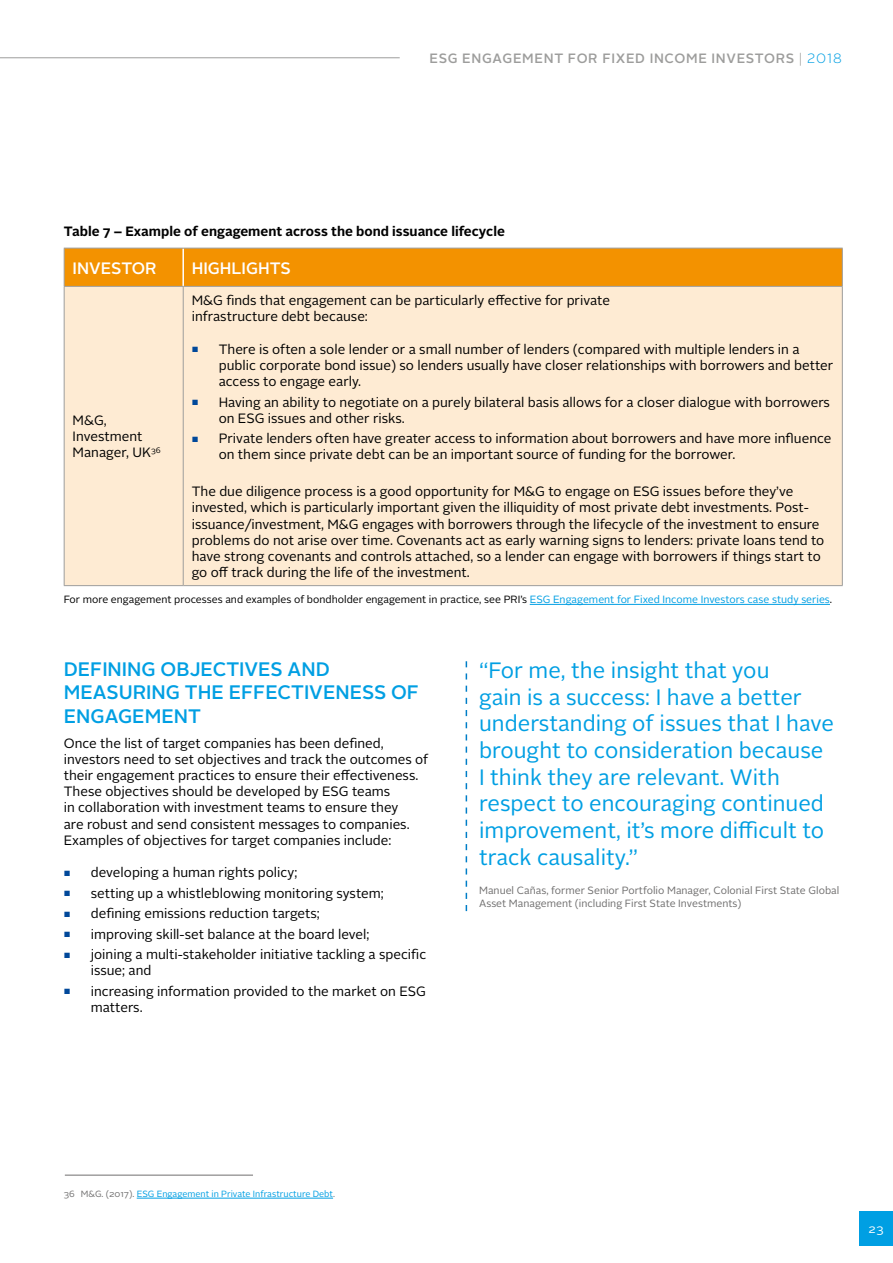
<style>
.page{position:relative;width:893px;height:1263px;background:#fff}
.page>*{position:absolute;margin:0;border:0;box-sizing:border-box;transform-origin:0 0}
.t1{font:22.2px/26.7px "Alright Sans";color:#009fe3}
.t2{font:500 19.5px/23.4px "Alright Sans";color:#009fe3}
.t3{font:500 16.5px "Alright Sans";color:#fff}
.t4{font:13.5px/16.2px "Alright Sans";color:#000}
.t5{font:700 13.5px "Alright Sans";color:#000}
.t6{font:500 13.5px "Alright Sans";letter-spacing:.05em;color:#9d9d9c}
.t7{font:12px "Alright Sans";color:#fff}
.t8{font:10.5px "Alright Sans";color:#000}
.t9{font:10.5px/12.6px "Alright Sans";color:#706f6f}
.t10{font:9px "Alright Sans";color:#009fe3}
.s1{font-weight:300}
.s2{font-weight:300;color:#009fe3}
.s3{font-size:7.5px;color:#00489a}
.s4{color:#009fe3}
.s5{color:#706f6f}
</style>
<div class="page">
<div style="left:859px;top:1212px;width:34px;height:34px;background:#009fe3"></div>
<hr style="left:0;top:57px;width:400px;height:1px;background:#9d9d9c">
<div style="left:65px;top:249px;width:777px;height:37px;background:#f39200"></div>
<div style="left:65px;top:287px;width:777px;height:298px;background:#feebd3"></div>
<hr style="left:64px;top:287px;width:1px;height:298px;background:#9d9d9c">
<hr style="left:183px;top:287px;width:1px;height:298px;background:#9d9d9c">
<hr style="left:842px;top:287px;width:1px;height:298px;background:#9d9d9c">
<hr style="left:182px;top:248px;width:2px;height:38px;background:#fff">
<hr style="left:64px;top:248px;width:119px;height:1px;background:#9d9d9c">
<hr style="left:183px;top:248px;width:660px;height:1px;background:#9d9d9c">
<hr style="left:842px;top:248px;width:1px;height:38px;background:#9d9d9c">
<hr style="left:64px;top:286px;width:119px;height:1px;background:#9d9d9c">
<hr style="left:183px;top:286px;width:660px;height:1px;background:#9d9d9c">
<hr style="left:64px;top:585px;width:119px;height:1px;background:#9d9d9c">
<hr style="left:183px;top:585px;width:660px;height:1px;background:#9d9d9c">
<hr style="left:64px;top:248px;width:1px;height:38px;background:#9d9d9c">
<hr style="left:530px;top:604px;width:300px;height:1px;background:#009fe3">
<hr style="left:137px;top:1198px;width:196px;height:1px;background:#009fe3">
<hr style="left:65px;top:1175px;width:188px;height:1px;background:#706f6f">
<svg style="left:466px;top:661px;width:1px;height:250px"></svg>
<p class="t6" style="left:429px;top:49px;width:414px">ESG ENGAGEMENT FOR FIXED INCOME INVESTORS <span class="s1">|</span> <span class="s2">2018</span></p>
<p class="t5" style="left:64px;top:222px;width:443px">Table 7 – Example of engagement across the bond issuance lifecycle</p>
<p class="t3" style="left:73px;top:256px;width:86px">INVESTOR</p>
<p class="t3" style="left:192px;top:256px;width:101px">HIGHLIGHTS</p>
<p class="t4" style="left:192px;top:293px;width:420px">M&amp;G finds that engagement can be particularly effective for private infrastructure debt because:</p>
<p class="t4" style="left:219px;top:341px;width:616px;text-indent:-27px"><span class="s3">■</span> There is often a sole lender or a small number of lenders (compared with multiple lenders in a public corporate bond issue) so lenders usually have closer relationships with borrowers and better access to engage early.</p>
<p class="t4" style="left:219px;top:394px;width:613px;text-indent:-27px"><span class="s3">■</span> Having an ability to negotiate on a purely bilateral basis allows for a closer dialogue with borrowers on ESG issues and other risks.</p>
<p class="t4" style="left:219px;top:431px;width:614px;text-indent:-27px"><span class="s3">■</span> Private lenders often have greater access to information about borrowers and have more influence on them since private debt can be an important source of funding for the borrower.</p>
<p class="t4" style="left:192px;top:483px;width:634px">The due diligence process is a good opportunity for M&amp;G to engage on ESG issues before they’ve invested, which is particularly important given the illiquidity of most private debt investments. Post&shy;issuance/investment, M&amp;G engages with borrowers through the lifecycle of the investment to ensure problems do not arise over time. Covenants act as early warning signs to lenders: private loans tend to have strong covenants and controls attached, so a lender can engage with borrowers if things start to go off track during the life of the investment.</p>
<p class="t8" style="left:64px;top:592px;width:770px">For more engagement processes and examples of bondholder engagement in practice, see PRI’s <span class="s4">ESG Engagement for Fixed Income Investors case study series</span>.</p>
<p class="t4" style="left:73px;top:412px;width:89px">M&amp;G,<br>Investment<br>Manager, UK<sup>36</sup></p>
<h2 class="t2" style="left:64px;top:658px;width:357px">DEFINING OBJECTIVES AND<br>MEASURING THE EFFECTIVENESS OF<br>ENGAGEMENT</h2>
<p class="t4" style="left:64px;top:735px;width:366px">Once the list of target companies has been defined, investors need to set objectives and track the outcomes of their engagement practices to ensure their effectiveness.<br>These objectives should be developed by ESG teams<br>in collaboration with investment teams to ensure they<br>are robust and send consistent messages to companies.<br>Examples of objectives for target companies include:</p>
<p class="t4" style="left:64px;top:865px;width:235px"><span class="s3">■</span> developing a human rights policy;</p>
<p class="t4" style="left:64px;top:885px;width:322px"><span class="s3">■</span> setting up a whistleblowing monitoring system;</p>
<p class="t4" style="left:64px;top:905px;width:258px"><span class="s3">■</span> defining emissions reduction targets;</p>
<p class="t4" style="left:64px;top:926px;width:307px"><span class="s3">■</span> improving skill-set balance at the board level;</p>
<p class="t4" style="left:91px;top:946px;width:337px;text-indent:-27px"><span class="s3">■</span> joining a multi-stakeholder initiative tackling a specific issue; and</p>
<p class="t4" style="left:91px;top:983px;width:337px;text-indent:-27px"><span class="s3">■</span> increasing information provided to the market on ESG matters.</p>
<p class="t1" style="left:479px;top:657px;width:356px">“For me, the insight that you<br>gain is a success: I have a better understanding of issues that I have brought to consideration because<br>I think they are relevant. With respect to encouraging continued improvement, it’s more difficult to track causality.”</p>
<p class="t9" style="left:479px;top:884px;width:362px">Manuel Cañas, former Senior Portfolio Manager, Colonial First State Global<br>Asset Management (including First State Investments)</p>
<p class="t10" style="left:64px;top:1188px;width:273px"><span class="s5">36 M&amp;G. (2017).</span> ESG Engagement in Private Infrastructure Debt<span class="s5">.</span></p>
<p class="t7" style="left:869px;top:1221px;width:16px">23</p>
</div>
